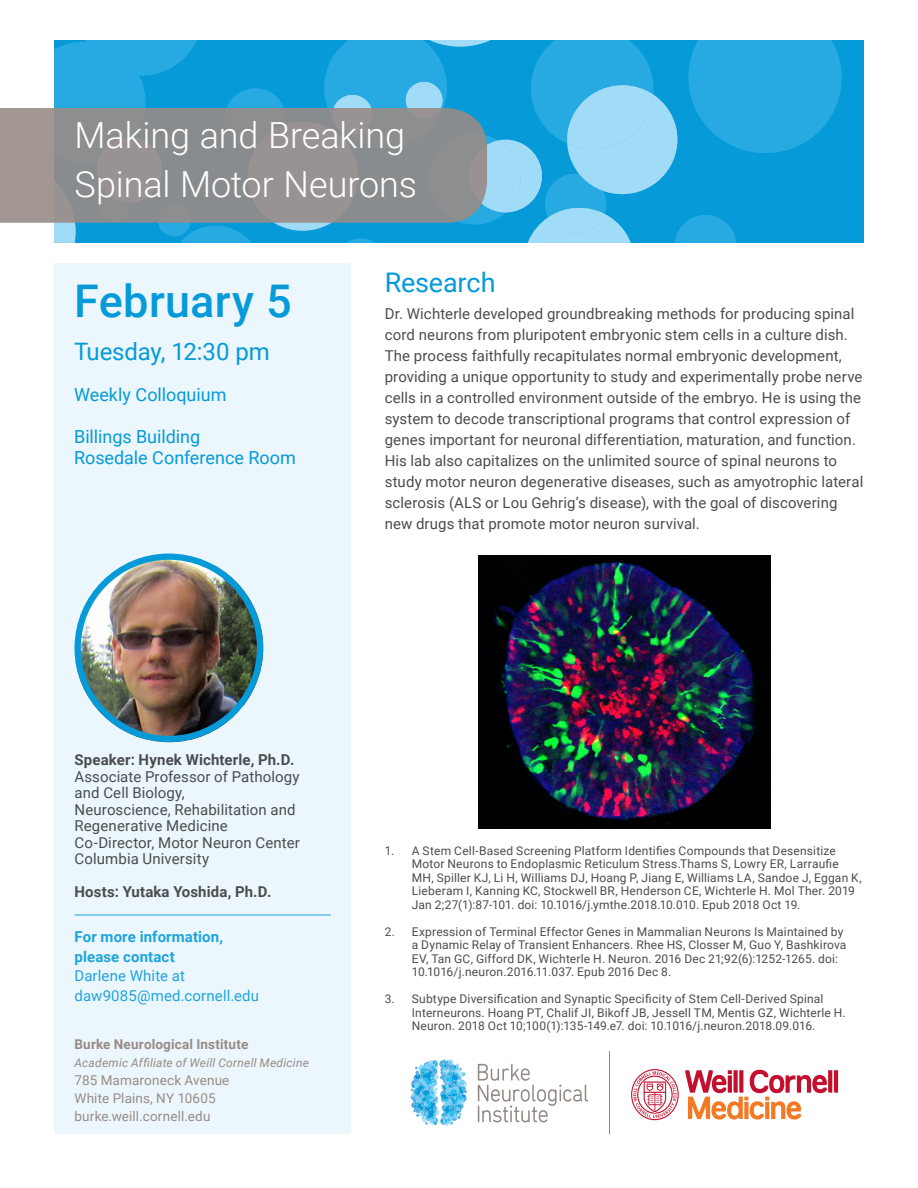
<style>
.page{position:relative;width:918px;height:1188px;background:#fff}
.page>*{position:absolute;margin:0;border:0;box-sizing:border-box;transform-origin:0 0}
.Sidebar_H1{font:500 45px "Roboto";letter-spacing:.005em;color:#069ad9}
.t1{font:300 36px "Roboto";color:#fff}
.t2{font:27px "Roboto";letter-spacing:-.005em;color:#069ad9}
.t3{font:24px "Roboto";letter-spacing:-.005em;color:#069ad9}
.t4{font:18px/21px "Roboto";letter-spacing:-.005em;color:#069ad9}
.Body{font:15px/21px "Roboto";letter-spacing:.005em;color:#4b4c4d}
.Sidebar_Body{font:15px/16.5px "Roboto";letter-spacing:.005em;color:#4b4c4d}
.t5{font:15px/19.5px "Roboto";letter-spacing:.01em;color:#1fa4dd}
.Sidebar_Body-2{font:700 15px "Roboto";letter-spacing:.01em;color:#4b4c4d}
.t6{font:13.5px/18px "Roboto";letter-spacing:.01em;color:#988b87}
.t7{font:700 13.5px "Roboto";letter-spacing:.01em;color:#988b87}
.t8{font:12px/13.5px "Roboto";letter-spacing:.015em;color:#4b4c4d}
.t9{font:italic 12px "Roboto";letter-spacing:.015em;color:#988b87}
.s1{font-weight:700}
</style>
<div class="page">
<div style="left:54px;top:264px;width:297px;height:870px;background:#ebf7fc"></div>
<img style="left:75px;top:554px;width:188px;height:188px;border-radius:94px">
<div style="left:75px;top:553px;width:188px;height:189px;border:6px solid #069ad9;border-radius:50%"></div>
<svg style="left:54px;top:40px;width:795px;height:203px;background:#2aaae0"></svg>
<hr style="left:75px;top:915px;width:256px;height:1px;background:#1fa4dd">
<svg style="left:0;top:108px;width:487px;height:115px;background:#8f8f91"></svg>
<svg style="left:478px;top:1064px;width:110px;height:58px"></svg>
<svg style="left:411px;top:1059px;width:56px;height:67px"></svg>
<svg style="left:685px;top:1070px;width:153px;height:50px"></svg>
<svg style="left:631px;top:1069px;width:48px;height:51px"></svg>
<hr style="left:609px;top:1051px;width:1px;height:83px;background:#928884">
<img style="left:478px;top:555px;width:293px;height:274px">
<h1 class="t1" style="left:75px;top:110px;width:332px">Making and Breaking</h1>
<h1 class="t1" style="left:75px;top:159px;width:344px">Spinal Motor Neurons</h1>
<p class="Sidebar_H1" style="left:74px;top:270px;width:219px">February 5</p>
<p class="t3" style="left:74px;top:335px;width:197px">Tuesday, 12:30 pm</p>
<p class="t4" style="left:74px;top:384px;width:154px">Weekly Colloquium</p>
<p class="t4" style="left:74px;top:426px;width:223px">Billings Building<br>Rosedale Conference Room</p>
<h2 class="t2" style="left:385px;top:263px;width:112px">Research</h2>
<p class="Body" style="left:385px;top:303px;width:480px">Dr. Wichterle developed groundbreaking methods for producing spinal cord neurons from pluripotent embryonic stem cells in a culture dish.<br>The process faithfully recapitulates normal embryonic development, providing a unique opportunity to study and experimentally probe nerve cells in a controlled environment outside of the embryo. He is using the system to decode transcriptional programs that control expression of genes important for neuronal differentiation, maturation, and function.<br>His lab also capitalizes on the unlimited source of spinal neurons to study motor neuron degenerative diseases, such as amyotrophic lateral sclerosis (ALS or Lou Gehrig’s disease), with the goal of discovering new drugs that promote motor neuron survival.</p>
<p class="Sidebar_Body" style="left:75px;top:751px;width:227px"><span class="s1">Speaker: Hynek Wichterle, Ph.D.<br></span>Associate Professor of Pathology and Cell Biology,</p>
<p class="Sidebar_Body" style="left:75px;top:801px;width:223px">Neuroscience, Rehabilitation and<br>Regenerative Medicine</p>
<p class="Sidebar_Body" style="left:75px;top:834px;width:227px">Co-Director, Motor Neuron Center</p>
<p class="Sidebar_Body" style="left:75px;top:850px;width:136px">Columbia University</p>
<p class="Sidebar_Body-2" style="left:75px;top:881px;width:199px">Hosts: Yutaka Yoshida, Ph.D.</p>
<p class="t5" style="left:75px;top:927px;width:186px"><span class="s1">For more information, please contact<br></span>Darlene White at daw9085@med.cornell.edu</p>
<p class="t7" style="left:75px;top:1034px;width:175px">Burke Neurological Institute</p>
<p class="t9" style="left:75px;top:1054px;width:236px">Academic Affiliate of Weill Cornell Medicine</p>
<p class="t6" style="left:75px;top:1070px;width:156px">785 Mamaroneck Avenue<br>White Plains, NY 10605 burke.weill.cornell.edu</p>
<p class="t8" style="left:412px;top:844px;width:451px;text-indent:-27px">1. A Stem Cell-Based Screening Platform Identifies Compounds that Desensitize Motor Neurons to Endoplasmic Reticulum Stress.Thams S, Lowry ER, Larraufie MH, Spiller KJ, Li H, Williams DJ, Hoang P, Jiang E, Williams LA, Sandoe J, Eggan K, Lieberam I, Kanning KC, Stockwell BR, Henderson CE, Wichterle H. Mol Ther. 2019<br>Jan 2;27(1):87-101. doi: 10.1016/j.ymthe.2018.10.010. Epub 2018 Oct 19.</p>
<p class="t8" style="left:412px;top:925px;width:436px;text-indent:-27px">2. Expression of Terminal Effector Genes in Mammalian Neurons Is Maintained by a Dynamic Relay of Transient Enhancers. Rhee HS, Closser M, Guo Y, Bashkirova EV, Tan GC, Gifford DK, Wichterle H. Neuron. 2016 Dec 21;92(6):1252-1265. doi:<br>10.1016/j.neuron.2016.11.037. Epub 2016 Dec 8.</p>
<p class="t8" style="left:412px;top:992px;width:436px;text-indent:-27px">3. Subtype Diversification and Synaptic Specificity of Stem Cell-Derived Spinal<br>Interneurons. Hoang PT, Chalif JI, Bikoff JB, Jessell TM, Mentis GZ, Wichterle H.<br>Neuron. 2018 Oct 10;100(1):135-149.e7. doi: 10.1016/j.neuron.2018.09.016.</p>
</div>
